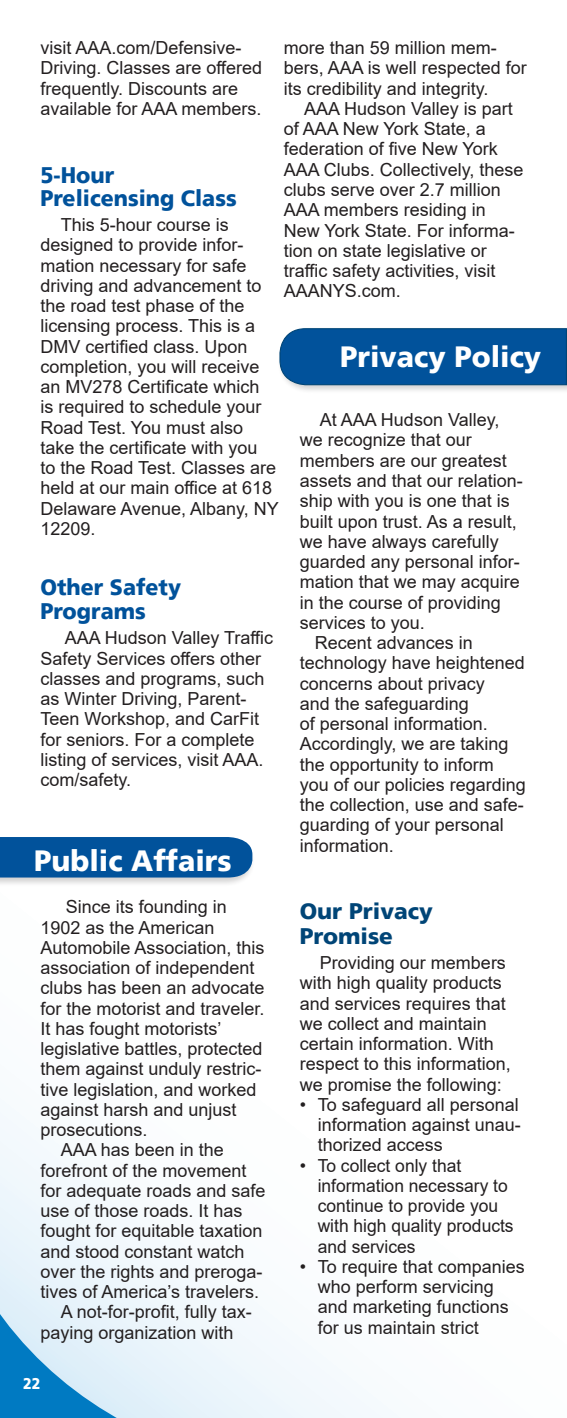
<style>
.page{position:relative;width:567px;height:1418px;background:#fff}
.page>*{position:absolute;margin:0;border:0;box-sizing:border-box;transform-origin:0 0}
.t1{font:900 29.25px "Frutiger LT";color:#fff}
.Sub_Heads{font:900 22.5px/22.5px "Frutiger LT";color:#01529b;scale:.95 1}
.Sub_Heads-2{font:900 22.5px/24.8px "Frutiger LT";color:#004577}
.Body_Text{font:18px/20.2px "Arial";color:#231f20}
.t2{font:900 15.75px "Frutiger LT";color:#fff;scale:.9 1}
</style>
<div class="page">
<svg style="left:0;top:1241px;width:197px;height:177px;fill:#e6f2fa"></svg>
<div style="left:0;top:836px;width:255px;height:51px;background:#231f20;opacity:.2"></div>
<div style="left:0;top:837px;width:252px;height:40px;background:#01529b"></div>
<div style="left:278px;top:326px;width:289px;height:68px;background:#231f20;opacity:.2"></div>
<svg style="left:279px;top:327px;width:288px;height:59px;background:#0e5a9e"></svg>
<p class="Body_Text" style="left:40px;top:38px;width:223px">visit AAA.com/Defensive-<br>Driving. Classes are offered frequently. Discounts are available for AAA members.</p>
<p class="Body_Text" style="left:284px;top:38px;width:245px">more than 59 million mem&shy;bers, AAA is well respected for its credibility and integrity.</p>
<p class="Body_Text" style="left:284px;top:98px;width:241px;text-indent:20px">AAA Hudson Valley is part of AAA New York State, a federation of five New York<br>AAA Clubs. Collectively, these clubs serve over 2.7 million<br>AAA members residing in<br>New York State. For informa&shy;tion on state legislative or traffic safety activities, visit<br>AAANYS.com.</p>
<p class="Sub_Heads" style="left:40px;top:164px;width:208px">5-Hour<br>Prelicensing Class</p>
<p class="Body_Text" style="left:40px;top:214px;width:240px;text-indent:20px">This 5-hour course is designed to provide infor&shy;mation necessary for safe driving and advancement to the road test phase of the licensing process. This is a<br>DMV certified class. Upon completion, you will receive an MV278 Certificate which<br>is required to schedule your<br>Road Test. You must also take the certificate with you<br>to the Road Test. Classes are held at our main office at 618<br>Delaware Avenue, Albany, NY<br>12209.</p>
<p class="t1" style="left:340px;top:339px;width:203px">Privacy Policy</p>
<p class="Body_Text" style="left:320px;top:410px;width:181px">At AAA Hudson Valley,</p>
<p class="Body_Text" style="left:300px;top:430px;width:174px">we recognize that our</p>
<p class="Body_Text" style="left:300px;top:450px;width:209px">members are our greatest</p>
<p class="Body_Text" style="left:300px;top:470px;width:225px">assets and that our relation-</p>
<p class="Body_Text" style="left:300px;top:491px;width:212px">ship with you is one that is</p>
<p class="Body_Text" style="left:300px;top:511px;width:219px">built upon trust. As a result,</p>
<p class="Body_Text" style="left:300px;top:531px;width:201px">we have always carefully</p>
<p class="Body_Text" style="left:300px;top:551px;width:222px">guarded any personal infor-</p>
<p class="Body_Text" style="left:300px;top:572px;width:222px">mation that we may acquire</p>
<p class="Body_Text" style="left:300px;top:592px;width:203px">in the course of providing</p>
<p class="Body_Text" style="left:300px;top:612px;width:127px">services to you.</p>
<p class="Body_Text" style="left:315px;top:632px;width:160px">Recent advances in</p>
<p class="Body_Text" style="left:300px;top:653px;width:227px">technology have heightened</p>
<p class="Body_Text" style="left:300px;top:673px;width:187px">concerns about privacy</p>
<p class="Body_Text" style="left:300px;top:693px;width:171px">and the safeguarding</p>
<p class="Body_Text" style="left:300px;top:713px;width:190px">of personal information.</p>
<p class="Body_Text" style="left:300px;top:734px;width:210px">Accordingly, we are taking</p>
<p class="Body_Text" style="left:300px;top:754px;width:196px">the opportunity to inform</p>
<p class="Body_Text" style="left:300px;top:774px;width:228px">you of our policies regarding</p>
<p class="Body_Text" style="left:300px;top:794px;width:226px">the collection, use and safe-</p>
<p class="Body_Text" style="left:300px;top:815px;width:206px">guarding of your personal</p>
<p class="Body_Text" style="left:300px;top:835px;width:96px">information.</p>
<p class="Sub_Heads" style="left:40px;top:574px;width:150px;line-height:24.8px">Other Safety<br>Programs</p>
<p class="Body_Text" style="left:40px;top:628px;width:234px;text-indent:24px">AAA Hudson Valley Traffic<br>Safety Services offers other classes and programs, such as Winter Driving, Parent-<br>Teen Workshop, and CarFit for seniors. For a complete listing of services, visit AAA. com/safety.</p>
<p class="t1" style="left:34px;top:843px;width:199px">Public Affairs</p>
<p class="Body_Text" style="left:40px;top:896px;width:226px;text-indent:25px">Since its founding in<br>1902 as the American<br>Automobile Association, this association of independent clubs has been an advocate for the motorist and traveler.<br>It has fought motorists’ legislative battles, protected them against unduly restric&shy;tive legislation, and worked against harsh and unjust prosecutions.</p>
<p class="Body_Text" style="left:40px;top:1139px;width:227px;text-indent:20px">AAA has been in the forefront of the movement for adequate roads and safe use of those roads. It has fought for equitable taxation and stood constant watch over the rights and preroga&shy;tives of America’s travelers.</p>
<p class="Body_Text" style="left:40px;top:1301px;width:213px;text-indent:20px">A not-for-profit, fully tax&shy;paying organization with</p>
<p class="Sub_Heads-2" style="left:300px;top:899px;width:135px">Our Privacy<br>Promise</p>
<p class="Body_Text" style="left:300px;top:952px;width:213px;text-indent:20px">Providing our members with high quality products and services requires that we collect and maintain certain information. With respect to this information, we promise the following:</p>
<p class="Body_Text" style="left:318px;top:1094px;width:205px;text-align:justify;text-indent:-18px">• To safeguard all personal information against unau&shy;thorized access</p>
<p class="Body_Text" style="left:318px;top:1155px;width:198px;text-indent:-18px">• To collect only that information necessary to continue to provide you with high quality products and services</p>
<p class="Body_Text" style="left:318px;top:1256px;width:209px;text-indent:-18px">• To require that companies who perform servicing and marketing functions for us maintain strict</p>
<p class="t2" style="left:23px;top:1374px;width:21px">22</p>
</div>
